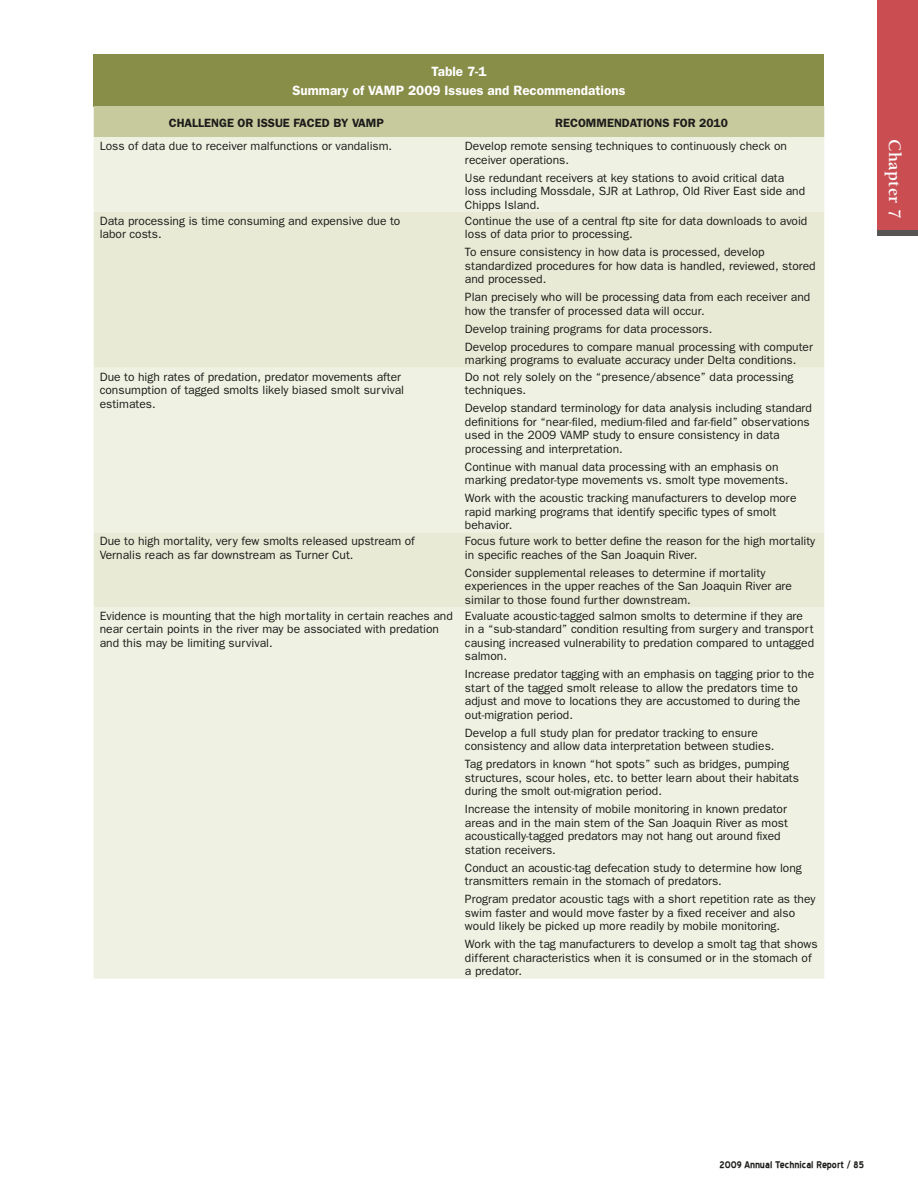
<style>
.page{position:relative;width:918px;height:1188px;background:#fff}
.page>*{position:absolute;margin:0;border:0;box-sizing:border-box;transform-origin:0 0}
.t1{font:700 18px "Berkeley";color:#fff}
.t2{font:600 13.5px/19.5px "Franklin Gothic";color:#fff;text-align:center}
.t3{font:12px/13.5px "Franklin Gothic";color:#1c1c1a}
.t4{font:600 12px "Franklin Gothic";color:#1c1c1a}
.t5{font:700 12px "Blue Highway";color:#1c1c1a}
</style>
<div class="page">
<div style="left:878px;top:0;width:40px;height:236px;background:#575554"></div>
<div style="left:878px;top:0;width:40px;height:230px;background:#c94d51"></div>
<div style="left:94px;top:54px;width:730px;height:52px;background:#888e48"></div>
<div style="left:94px;top:106px;width:730px;height:31px;background:#c7ca9d"></div>
<div style="left:94px;top:137px;width:730px;height:842px;background:#eff1e2"></div>
<svg style="left:94px;top:212px;width:730px;height:395px;background:#eaecda"></svg>
<p class="t2" style="left:293px;top:61px;width:334px">Table 7-1<br>Summary of VAMP 2009 Issues and Recommendations</p>
<p class="t4" style="left:169px;top:115px;width:217px">CHALLENGE OR ISSUE FACED BY VAMP</p>
<p class="t4" style="left:555px;top:115px;width:174px">RECOMMENDATIONS FOR 2010</p>
<p class="t3" style="left:100px;top:139px;width:294px">Loss of data due to receiver malfunctions or vandalism.</p>
<p class="t3" style="left:465px;top:139px;width:324px">Develop remote sensing techniques to continuously check on receiver operations.</p>
<p class="t3" style="left:465px;top:171px;width:342px">Use redundant receivers at key stations to avoid critical data loss including Mossdale, SJR at Lathrop, Old River East side and<br>Chipps Island.</p>
<p class="t3" style="left:100px;top:214px;width:302px">Data processing is time consuming and expensive due to labor costs.</p>
<p class="t3" style="left:465px;top:214px;width:344px">Continue the use of a central ftp site for data downloads to avoid loss of data prior to processing.</p>
<p class="t3" style="left:465px;top:245px;width:352px">To ensure consistency in how data is processed, develop standardized procedures for how data is handled, reviewed, stored and processed.</p>
<p class="t3" style="left:465px;top:290px;width:347px">Plan precisely who will be processing data from each receiver and how the transfer of processed data will occur.</p>
<p class="t3" style="left:465px;top:320px;width:349px;line-height:18px">Develop training programs for data processors.<br>Develop procedures to compare manual processing with computer</p>
<p class="t3" style="left:465px;top:353px;width:333px">marking programs to evaluate accuracy under Delta conditions.</p>
<p class="t3" style="left:100px;top:370px;width:306px">Due to high rates of predation, predator movements after consumption of tagged smolts likely biased smolt survival estimates.</p>
<p class="t3" style="left:465px;top:370px;width:330px">Do not rely solely on the “presence/absence” data processing techniques.</p>
<p class="t3" style="left:465px;top:401px;width:349px">Develop standard terminology for data analysis including standard definitions for “near-filed, medium-filed and far-field” observations used in the 2009 VAMP study to ensure consistency in data processing and interpretation.</p>
<p class="t3" style="left:465px;top:460px;width:325px">Continue with manual data processing with an emphasis on marking predator-type movements vs. smolt type movements.</p>
<p class="t3" style="left:465px;top:491px;width:333px">Work with the acoustic tracking manufacturers to develop more rapid marking programs that identify specific types of smolt behavior.</p>
<p class="t3" style="left:100px;top:534px;width:317px">Due to high mortality, very few smolts released upstream of<br>Vernalis reach as far downstream as Turner Cut.</p>
<p class="t3" style="left:465px;top:534px;width:352px">Focus future work to better define the reason for the high mortality in specific reaches of the San Joaquin River.</p>
<p class="t3" style="left:465px;top:566px;width:328px">Consider supplemental releases to determine if mortality experiences in the upper reaches of the San Joaquin River are similar to those found further downstream.</p>
<p class="t3" style="left:100px;top:609px;width:355px">Evidence is mounting that the high mortality in certain reaches and near certain points in the river may be associated with predation and this may be limiting survival.</p>
<p class="t3" style="left:465px;top:609px;width:351px">Evaluate acoustic-tagged salmon smolts to determine if they are in a “sub-standard” condition resulting from surgery and transport causing increased vulnerability to predation compared to untagged salmon.</p>
<p class="t3" style="left:465px;top:667px;width:351px">Increase predator tagging with an emphasis on tagging prior to the start of the tagged smolt release to allow the predators time to adjust and move to locations they are accustomed to during the out-migration period.</p>
<p class="t3" style="left:465px;top:726px;width:311px">Develop a full study plan for predator tracking to ensure consistency and allow data interpretation between studies.</p>
<p class="t3" style="left:465px;top:757px;width:336px">Tag predators in known “hot spots” such as bridges, pumping structures, scour holes, etc. to better learn about their habitats during the smolt out-migration period.</p>
<p class="t3" style="left:465px;top:802px;width:324px">Increase the intensity of mobile monitoring in known predator areas and in the main stem of the San Joaquin River as most acoustically-tagged predators may not hang out around fixed station receivers.</p>
<p class="t3" style="left:465px;top:861px;width:338px">Conduct an acoustic-tag defecation study to determine how long transmitters remain in the stomach of predators.</p>
<p class="t3" style="left:465px;top:892px;width:352px">Program predator acoustic tags with a short repetition rate as they swim faster and would move faster by a fixed receiver and also would likely be picked up more readily by mobile monitoring.</p>
<p class="t3" style="left:465px;top:937px;width:354px">Work with the tag manufacturers to develop a smolt tag that shows different characteristics when it is consumed or in the stomach of a predator.</p>
<h1 class="t1" style="left:904px;top:139px;width:81px;rotate:90deg">Chapter 7</h1>
<p class="t5" style="left:720px;top:1159px;width:146px">2009 Annual Technical Report / 85</p>
</div>
